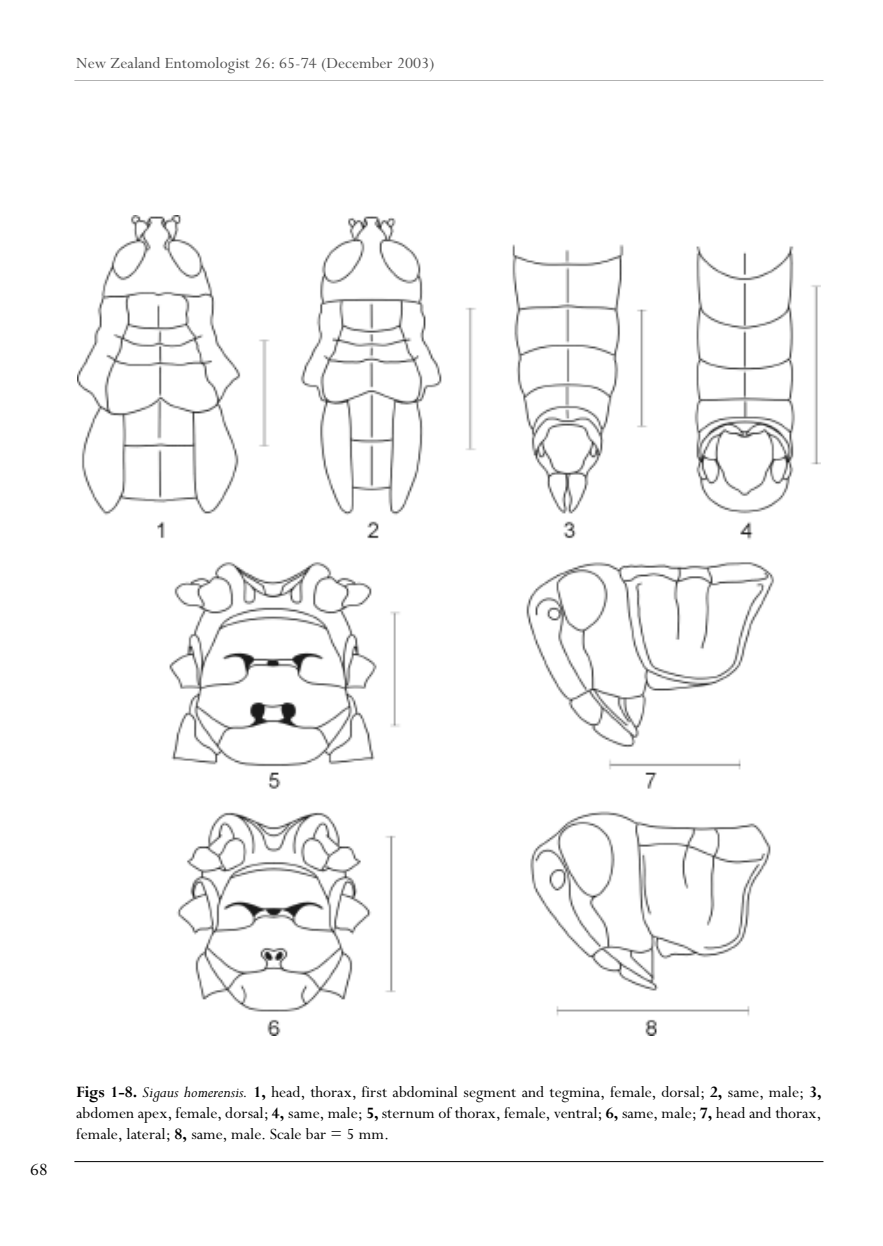
<style>
.page{position:relative;width:883px;height:1246px;background:#fff}
.page>*{position:absolute;margin:0;border:0;box-sizing:border-box;transform-origin:0 0}
.t1{font:19.25px "Perpetua";color:#000}
.t2{font:17.5px/21px "Perpetua";color:#000;text-align:justify}
.t3{font:17.5px "Perpetua";color:#4d4d4d}
.s1{font-weight:700}
.s2{font-style:italic}
</style>
<div class="page">
<hr style="left:74px;top:78px;width:749px;height:2px;background:#000">
<div style="left:74px;top:55px;width:749px;height:24px;background:#fff"></div>
<img style="left:77px;top:215px;width:743px;height:819px">
<hr style="left:74px;top:1160px;width:749px;height:1px;background:#000">
<p class="t3" style="left:76px;top:56px;width:360px">New Zealand Entomologist 26: 65-74 (December 2003)</p>
<p class="t1" style="left:30px;top:1162px;width:19px">68</p>
<p class="t2" style="left:76px;top:1083px;width:747px"><span class="s1">Figs 1-8.</span> <span class="s2">Sigaus homerensis.</span> <span class="s1">1,</span> head, thorax, first abdominal segment and tegmina, female, dorsal; <span class="s1">2,</span> same, male; <span class="s1">3, </span>abdomen apex, female, dorsal; <span class="s1">4,</span> same, male; <span class="s1">5,</span> sternum of thorax, female, ventral; <span class="s1">6,</span> same, male; <span class="s1">7,</span> head and thorax, female, lateral; <span class="s1">8,</span> same, male. Scale bar = 5 mm.</p>
</div>
